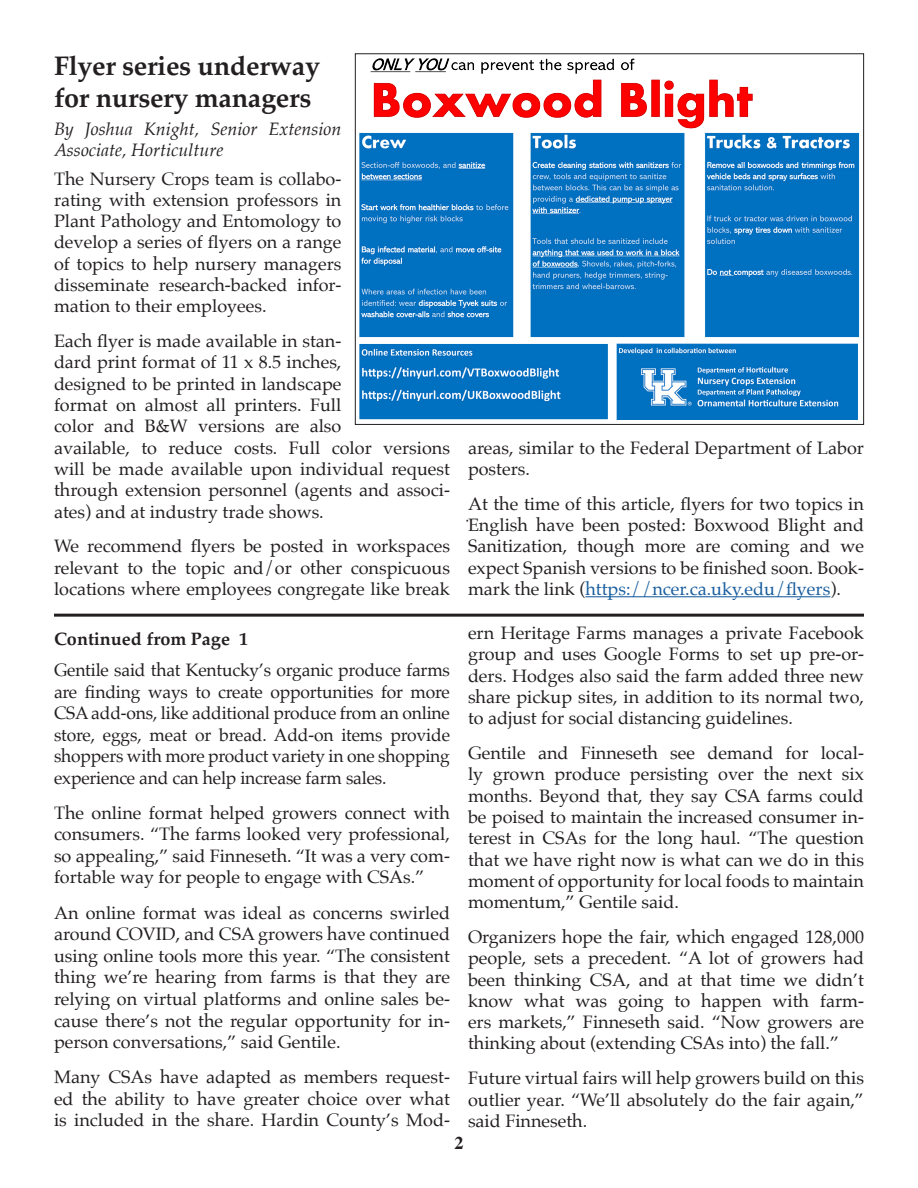
<style>
.page{position:relative;width:918px;height:1188px;background:#fff}
.page>*{position:absolute;margin:0;border:0;box-sizing:border-box;transform-origin:0 0}
.t1{font:700 27px "Palatino";letter-spacing:-.01em;color:#231f20}
.t2{font:18px/21.3px "Palatino";color:#231f20;text-align:justify}
.t3{font:italic 18px/21.3px "Palatino";color:#231f20}
.t4{font:700 18px "Palatino";color:#231f20}
.t5{font:700 18px "Times";color:#231f20}
.t6{font:16.5px "Arial";color:#231f20}
.s1{color:#175d9e}
</style>
<div class="page">
<img style="left:359px;top:58px;width:501px;height:362px">
<hr style="left:585px;top:596px;width:245px;height:1px;background:#175d9e">
<hr style="left:54px;top:614px;width:810px;height:3px;background:#231f20">
<p class="t1" style="left:54px;top:42px;width:268px">Flyer series underway</p>
<p class="t1" style="left:54px;top:75px;width:259px">for nursery managers</p>
<p class="t3" style="left:54px;top:118px;width:289px">By Joshua Knight, Senior Extension<br>Associate, Horticulture</p>
<p class="t2" style="left:54px;top:168px;width:289px">The Nursery Crops team is collabo&shy;rating with extension professors in Plant Pathology and Entomology to develop a series of flyers on a range of topics to help nursery managers disseminate research-backed infor&shy;mation to their employees.</p>
<p class="t2" style="left:54px;top:330px;width:398px;text-align:left">Each flyer is made available in stan-<br>dard print format of 11 x 8.5 inches,<br>designed to be printed in landscape<br>format on almost all printers. Full<br>color and B&amp;W versions are also<br>available, to reduce costs. Full color versions will be made available upon individual request through extension personnel (agents and associ&shy;ates) and at industry trade shows.</p>
<p class="t2" style="left:54px;top:535px;width:398px">We recommend flyers be posted in workspaces relevant to the topic and/or other conspicuous locations where employees congregate like break</p>
<p class="t4" style="left:54px;top:623px;width:196px">Continued from Page 1</p>
<p class="t2" style="left:54px;top:659px;width:398px">Gentile said that Kentucky’s organic produce farms are finding ways to create opportunities for more CSA add-ons, like additional produce from an online store, eggs, meat or bread. Add-on items provide shoppers with more product variety in one shopping experience and can help increase farm sales.</p>
<p class="t2" style="left:54px;top:802px;width:398px">The online format helped growers connect with consumers. “The farms looked very professional, so appealing,” said Finneseth. “It was a very com&shy;fortable way for people to engage with CSAs.”</p>
<p class="t2" style="left:54px;top:902px;width:398px">An online format was ideal as concerns swirled around COVID, and CSA growers have continued using online tools more this year. “The consistent thing we’re hearing from farms is that they are relying on virtual platforms and online sales be&shy;cause there’s not the regular opportunity for in&shy;person conversations,” said Gentile.</p>
<p class="t2" style="left:54px;top:1066px;width:397px">Many CSAs have adapted as members request&shy;ed the ability to have greater choice over what is included in the share. Hardin County’s Mod-</p>
<p class="t2" style="left:468px;top:437px;width:397px">areas, similar to the Federal Department of Labor posters.</p>
<p class="t2" style="left:468px;top:493px;width:398px">At the time of this article, flyers for two topics in English have been posted: Boxwood Blight and Sanitization, though more are coming and we expect Spanish versions to be finished soon. Book&shy;mark the link (<span class="s1">https://ncer.ca.uky.edu/flyers</span>).</p>
<p class="t6" style="left:451px;top:523px;width:6px;rotate:-90deg">.</p>
<p class="t2" style="left:468px;top:622px;width:398px">ern Heritage Farms manages a private Facebook group and uses Google Forms to set up pre-or&shy;ders. Hodges also said the farm added three new share pickup sites, in addition to its normal two, to adjust for social distancing guidelines.</p>
<p class="t2" style="left:468px;top:742px;width:398px">Gentile and Finneseth see demand for local&shy;ly grown produce persisting over the next six months. Beyond that, they say CSA farms could be poised to maintain the increased consumer in&shy;terest in CSAs for the long haul. “The question that we have right now is what can we do in this moment of opportunity for local foods to maintain momentum,” Gentile said.</p>
<p class="t2" style="left:468px;top:926px;width:398px">Organizers hope the fair, which engaged 128,000 people, sets a precedent. “A lot of growers had been thinking CSA, and at that time we didn’t know what was going to happen with farm&shy;ers markets,” Finneseth said. “Now growers are thinking about (extending CSAs into) the fall.”</p>
<p class="t2" style="left:468px;top:1067px;width:398px">Future virtual fairs will help growers build on this outlier year. “We’ll absolutely do the fair again,” said Finneseth.</p>
<p class="t5" style="left:454px;top:1125px;width:10px">2</p>
</div>
